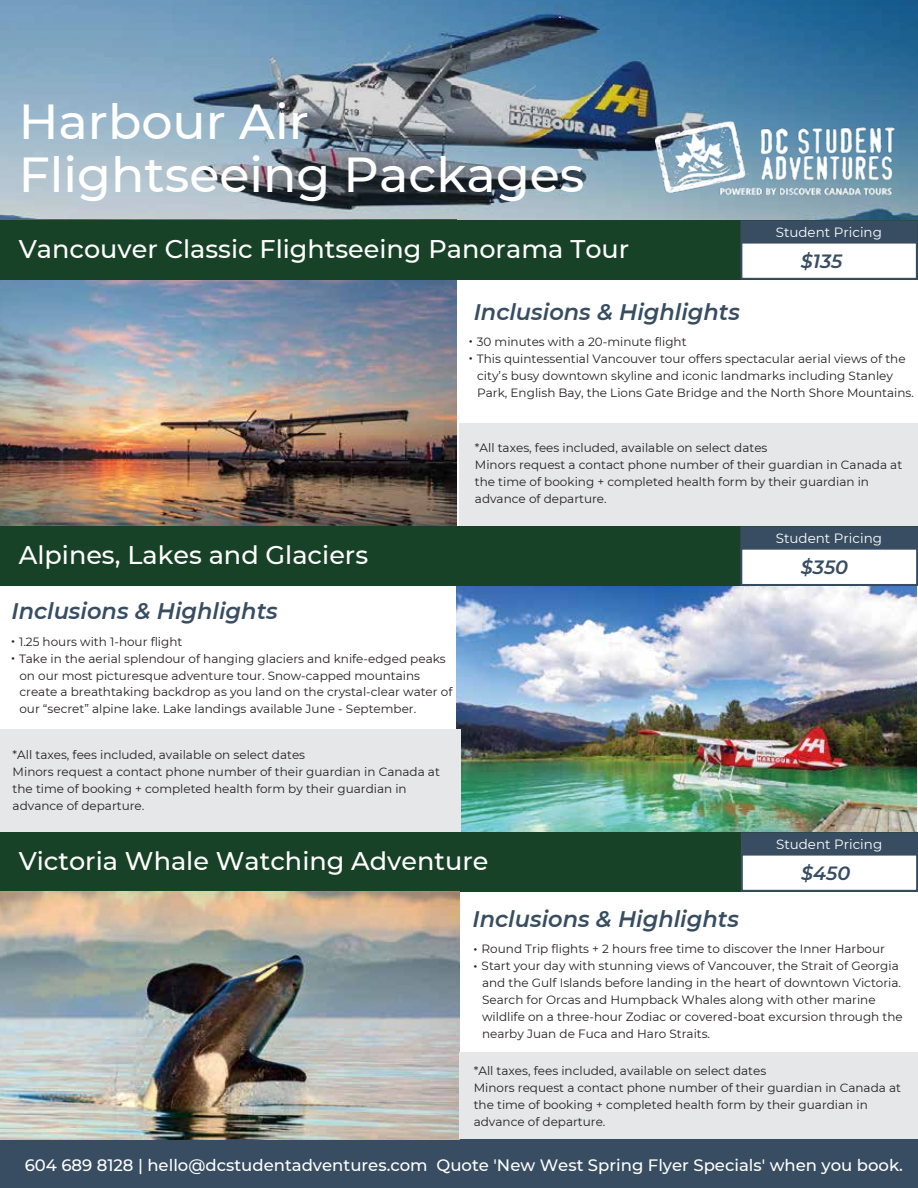
<style>
.page{position:relative;width:918px;height:1188px;background:#fff}
.page>*{position:absolute;margin:0;border:0;box-sizing:border-box;transform-origin:0 0}
.t1{font:500 49.05px/52.8px "Montserrat";color:#fff}
.t2{font:500 25.5px "Montserrat";color:#fff}
.t3{font:italic 600 22.5px "Montserrat";color:#384d61}
.t4{font:italic 600 19.2px "Montserrat";color:#384d61}
.t5{font:500 16.5px "Montserrat";color:#fff}
.t6{font:13.5px "Montserrat";color:#fff}
.t7{font:13.35px "Montserrat";color:#fff}
.t8{font:12px/17px "Montserrat";color:#231f20}
.s1{font-family:"Koz Go Pr 6 N"}
</style>
<div class="page">
<img style="left:457px;top:586px;width:459px;height:246px">
<img style="left:0;top:280px;width:457px;height:246px">
<img style="left:0;top:0;width:918px;height:220px">
<img style="left:656px;top:119px;width:249px;height:79px">
<div style="left:0;top:1139px;width:918px;height:49px;background:#384d61"></div>
<div style="left:0;top:220px;width:918px;height:60px;background:#184227"></div>
<div style="left:0;top:526px;width:918px;height:60px;background:#184227"></div>
<div style="left:0;top:832px;width:918px;height:60px;background:#184227"></div>
<img style="left:0;top:892px;width:460px;height:247px">
<div style="left:460px;top:423px;width:458px;height:103px;background:#e6e7e8"></div>
<div style="left:741px;top:242px;width:176px;height:37px;background:#fff"></div>
<div style="left:740px;top:241px;width:178px;height:39px;border:2px solid #384d61"></div>
<div style="left:741px;top:221px;width:176px;height:21px;background:#384d61"></div>
<div style="left:740px;top:220px;width:178px;height:23px;border:2px solid #384d61"></div>
<div style="left:742px;top:854px;width:175px;height:37px;background:#fff"></div>
<div style="left:741px;top:853px;width:177px;height:39px;border:2px solid #384d61"></div>
<div style="left:742px;top:833px;width:175px;height:21px;background:#384d61"></div>
<div style="left:741px;top:832px;width:177px;height:23px;border:2px solid #384d61"></div>
<div style="left:741px;top:548px;width:176px;height:37px;background:#fff"></div>
<div style="left:740px;top:547px;width:178px;height:39px;border:2px solid #384d61"></div>
<div style="left:741px;top:527px;width:176px;height:21px;background:#384d61"></div>
<div style="left:740px;top:526px;width:178px;height:23px;border:2px solid #384d61"></div>
<div style="left:0;top:729px;width:460px;height:103px;background:#e6e7e8"></div>
<div style="left:460px;top:1053px;width:458px;height:86px;background:#e6e7e8"></div>
<h1 class="t1" style="left:19px;top:93px;width:567px">Harbour Air<br>Flightseeing Packages</h1>
<h2 class="t2" style="left:19px;top:232px;width:612px">Vancouver Classic Flightseeing Panorama Tour</h2>
<h3 class="t3" style="left:474px;top:296px;width:268px">Inclusions &amp; Highlights</h3>
<p class="t6" style="left:776px;top:223px;width:108px">Student Pricing</p>
<h3 class="t4" style="left:801px;top:248px;width:43px">$135</h3>
<p class="t8" style="left:465px;top:333px;width:223px"><span class="s1">・</span>30 minutes with a 20-minute flight</p>
<p class="t8" style="left:465px;top:350px;width:442px"><span class="s1">・</span>This quintessential Vancouver tour offers spectacular aerial views of the</p>
<p class="t8" style="left:477px;top:367px;width:417px">city’s busy downtown skyline and iconic landmarks including Stanley</p>
<p class="t8" style="left:477px;top:384px;width:438px">Park, English Bay, the Lions Gate Bridge and the North Shore Mountains.</p>
<h2 class="t2" style="left:19px;top:538px;width:351px">Alpines, Lakes and Glaciers</h2>
<h3 class="t3" style="left:12px;top:596px;width:268px">Inclusions &amp; Highlights</h3>
<p class="t8" style="left:7px;top:633px;width:177px"><span class="s1">・</span>1.25 hours with 1-hour flight</p>
<p class="t8" style="left:7px;top:650px;width:440px"><span class="s1">・</span>Take in the aerial splendour of hanging glaciers and knife-edged peaks</p>
<p class="t8" style="left:19px;top:666px;width:402px">on our most picturesque adventure tour. Snow-capped mountains</p>
<p class="t8" style="left:19px;top:683px;width:434px">create a breathtaking backdrop as you land on the crystal-clear water of</p>
<p class="t8" style="left:19px;top:700px;width:398px">our “secret” alpine lake. Lake landings available June - September.</p>
<p class="t8" style="left:13px;top:746px;width:429px">*All taxes, fees included, available on select dates<br>Minors request a contact phone number of their guardian in Canada at the time of booking + completed health form by their guardian in advance of departure.</p>
<p class="t8" style="left:475px;top:439px;width:429px">*All taxes, fees included, available on select dates<br>Minors request a contact phone number of their guardian in Canada at the time of booking + completed health form by their guardian in advance of departure.</p>
<p class="t6" style="left:776px;top:529px;width:108px">Student Pricing</p>
<h3 class="t4" style="left:801px;top:554px;width:49px">$350</h3>
<h2 class="t2" style="left:19px;top:844px;width:471px">Victoria Whale Watching Adventure</h2>
<p class="t7" style="left:776px;top:835px;width:108px">Student Pricing</p>
<h3 class="t4" style="left:801px;top:860px;width:51px">$450</h3>
<h3 class="t3" style="left:473px;top:903px;width:268px">Inclusions &amp; Highlights</h3>
<p class="t8" style="left:470px;top:940px;width:417px"><span class="s1">・</span>Round Trip flights + 2 hours free time to discover the Inner Harbour</p>
<p class="t8" style="left:470px;top:957px;width:431px"><span class="s1">・</span>Start your day with stunning views of Vancouver, the Strait of Georgia</p>
<p class="t8" style="left:482px;top:974px;width:421px">and the Gulf Islands before landing in the heart of downtown Victoria.</p>
<p class="t8" style="left:482px;top:991px;width:395px">Search for Orcas and Humpback Whales along with other marine</p>
<p class="t8" style="left:482px;top:1008px;width:422px">wildlife on a three-hour Zodiac or covered-boat excursion through the</p>
<p class="t8" style="left:482px;top:1025px;width:230px">nearby Juan de Fuca and Haro Straits.</p>
<p class="t8" style="left:474px;top:1062px;width:429px">*All taxes, fees included, available on select dates<br>Minors request a contact phone number of their guardian in Canada at the time of booking + completed health form by their guardian in advance of departure.</p>
<h3 class="t5" style="left:25px;top:1153px;width:880px">604 689 8128 | hello@dcstudentadventures.com Quote 'New West Spring Flyer Specials' when you book.</h3>
</div>
